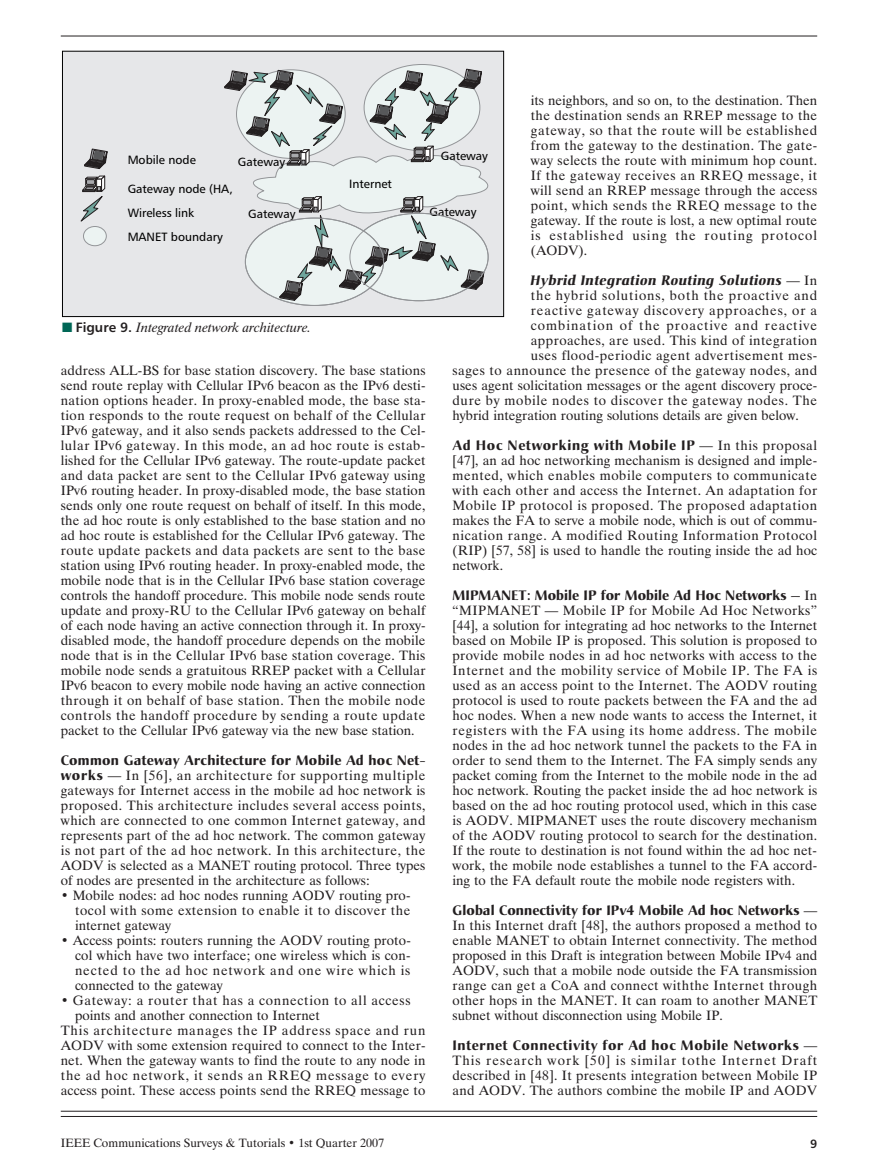
<style>
.page{position:relative;width:878px;height:1175px;background:#fff}
.page>*{position:absolute;margin:0;border:0;box-sizing:border-box;transform-origin:0 0}
.t1{font:13.5px/15px "Dutch 801 BT";letter-spacing:.015em;color:#231f20;text-align:justify}
.t2{font:13.5px "Dutch 801 BT";letter-spacing:.065em;color:#231f20}
.t3{font:700 13.5px "Christiana";letter-spacing:.02em;color:#231f20}
.t4{font:700 13.5px "Christiana";letter-spacing:.05em;color:#231f20}
.t5{font:13.5px "Dutch 801 BT";letter-spacing:.04em;color:#231f20}
.t6{font:13.5px "Dutch 801 BT";letter-spacing:.05em;color:#231f20}
.t7{font:13.5px "Dutch 801 BT";letter-spacing:.055em;color:#231f20}
.t8{font:13.5px "Dutch 801 BT";letter-spacing:.06em;color:#231f20}
.t9{font:700 13.5px "Christiana";color:#231f20}
.t10{font:13.5px "Dutch 801 BT";letter-spacing:.035em;color:#231f20}
.t11{font:13.5px "Dutch 801 BT";letter-spacing:.045em;color:#231f20}
.t12{font:italic 13.5px "Dutch 801 BT";color:#231f20}
.t13{font:italic 700 13.5px "Christiana";letter-spacing:.03em;color:#231f20}
.t14{font:13.5px "Dutch 801 BT";letter-spacing:.075em;color:#231f20}
.t15{font:12px/24px "Humanist 777 BT Roman B";color:#000}
.t16{font:12px "Dutch 801 BT";color:#231f20}
.t17{font:12px "Humanist 777 BT Bold B";color:#231f20}
.s1{font-family:"Dutch 801 BT";font-weight:400;font-style:normal}
.s2{font-family:"Dutch 801 BT";font-weight:400}
.s3{color:#006756}
.s4{font-family:"Humanist 777 BT Bold B";font-style:normal}
.s5{font-family:"Christiana";font-weight:700}
</style>
<div class="page">
<hr style="left:61px;top:36px;width:756px;height:1px;background:#231f20">
<hr style="left:61px;top:1116px;width:756px;height:1px;background:#231f20">
<hr style="left:61px;top:1110px;width:756px;height:1px;background:#231f20">
<div style="left:62px;top:51px;width:441px;height:265px;background:#e6e7e9"></div>
<svg style="left:224px;top:68px;width:265px;height:234px"></svg>
<svg style="left:80px;top:148px;width:28px;height:74px"></svg>
<div style="left:83px;top:226px;width:23px;height:20px;background:#ecf3f2;border-radius:50%"></div>
<div style="left:83px;top:226px;width:24px;height:20px;border:1px solid #939598;border-radius:50%"></div>
<div style="left:62px;top:51px;width:442px;height:266px;border:1px solid #000"></div>
<p class="t1" style="left:531px;top:94px;width:288px">its neighbors, and so on, to the destination. Then the destination sends an RREP message to the gateway, so that the route will be established from the gateway to the destination. The gate&shy;way selects the route with minimum hop count.<br>If the gateway receives an RREQ message, it will send an RREP message through the access point, which sends the RREQ message to the gateway. If the route is lost, a new optimal route is established using the routing protocol (AODV).</p>
<p class="t13" style="left:531px;top:275px;width:288px">Hybrid Integration Routing Solutions <span class="s1">— In</span></p>
<p class="t2" style="left:531px;top:290px;width:288px">the hybrid solutions, both the proactive and</p>
<p class="t2" style="left:531px;top:305px;width:288px">reactive gateway discovery approaches, or a</p>
<p class="t14" style="left:531px;top:320px;width:288px">combination of the proactive and reactive</p>
<p class="t10" style="left:531px;top:335px;width:288px">approaches, are used. This kind of integration</p>
<p class="t11" style="left:531px;top:350px;width:288px">uses flood-periodic agent advertisement mes-</p>
<p class="t5" style="left:452px;top:365px;width:366px">sages to announce the presence of the gateway nodes, and</p>
<p class="t1" style="left:452px;top:379px;width:366px">uses agent solicitation messages or the agent discovery proce-</p>
<p class="t6" style="left:452px;top:395px;width:366px">dure by mobile nodes to discover the gateway nodes. The</p>
<p class="t1" style="left:452px;top:409px;width:348px">hybrid integration routing solutions details are given below.</p>
<p class="t4" style="left:452px;top:440px;width:366px">Ad Hoc Networking with Mobile IP <span class="s2">— In this proposal</span></p>
<p class="t1" style="left:452px;top:454px;width:366px">[47], an ad hoc networking mechanism is designed and imple&shy;mented, which enables mobile computers to communicate with each other and access the Internet. An adaptation for Mobile IP protocol is proposed. The proposed adaptation makes the FA to serve a mobile node, which is out of commu&shy;nication range. A modified Routing Information Protocol (RIP) [57, 58] is used to handle the routing inside the ad hoc network.</p>
<p class="t9" style="left:452px;top:590px;width:366px">MIPMANET: Mobile IP for Mobile Ad Hoc Networks — <span class="s2">In</span></p>
<p class="t1" style="left:452px;top:604px;width:366px">“MIPMANET — Mobile IP for Mobile Ad Hoc Networks” [44], a solution for integrating ad hoc networks to the Internet based on Mobile IP is proposed. This solution is proposed to provide mobile nodes in ad hoc networks with access to the Internet and the mobility service of Mobile IP. The FA is used as an access point to the Internet. The AODV routing protocol is used to route packets between the FA and the ad hoc nodes. When a new node wants to access the Internet, it registers with the FA using its home address. The mobile nodes in the ad hoc network tunnel the packets to the FA in order to send them to the Internet. The FA simply sends any packet coming from the Internet to the mobile node in the ad hoc network. Routing the packet inside the ad hoc network is based on the ad hoc routing protocol used, which in this case is AODV. MIPMANET uses the route discovery mechanism of the AODV routing protocol to search for the destination.<br>If the route to destination is not found within the ad hoc net&shy;work, the mobile node establishes a tunnel to the FA accord&shy;ing to the FA default route the mobile node registers with.</p>
<p class="t3" style="left:452px;top:905px;width:366px">Global Connectivity for IPv4 Mobile Ad hoc Networks <span class="s2">—</span></p>
<p class="t1" style="left:452px;top:919px;width:366px">In this Internet draft [48], the authors proposed a method to enable MANET to obtain Internet connectivity. The method proposed in this Draft is integration between Mobile IPv4 and AODV, such that a mobile node outside the FA transmission range can get a CoA and connect withthe Internet through other hops in the MANET. It can roam to another MANET subnet without disconnection using Mobile IP.</p>
<p class="t4" style="left:452px;top:1040px;width:366px">Internet Connectivity for Ad hoc Mobile Networks <span class="s2">—</span></p>
<p class="t1" style="left:452px;top:1054px;width:366px">This research work [50] is similar tothe Internet Draft described in [48]. It presents integration between Mobile IP and AODV. The authors combine the mobile IP and AODV</p>
<p class="t15" style="left:441px;top:145px;width:49px">Gateway</p>
<p class="t15" style="left:128px;top:149px;width:70px">Mobile node</p>
<p class="t15" style="left:128px;top:178px;width:107px">Gateway node (HA,<br>Wireless link<br>MANET boundary</p>
<p class="t15" style="left:238px;top:151px;width:49px">Gateway</p>
<p class="t15" style="left:349px;top:173px;width:44px">Internet</p>
<p class="t15" style="left:248px;top:202px;width:49px">Gateway</p>
<p class="t15" style="left:429px;top:200px;width:49px">Gateway</p>
<p class="t12" style="left:62px;top:322px;width:250px"><span class="s3">■</span> <span class="s4">Figure 9.</span> Integrated network architecture.</p>
<p class="t1" style="left:61px;top:364px;width:366px">address ALL-BS for base station discovery. The base stations send route replay with Cellular IPv6 beacon as the IPv6 desti&shy;nation options header. In proxy-enabled mode, the base sta&shy;tion responds to the route request on behalf of the Cellular IPv6 gateway, and it also sends packets addressed to the Cel&shy;lular IPv6 gateway. In this mode, an ad hoc route is estab&shy;lished for the Cellular IPv6 gateway. The route-update packet and data packet are sent to the Cellular IPv6 gateway using IPv6 routing header. In proxy-disabled mode, the base station sends only one route request on behalf of itself. In this mode, the ad hoc route is only established to the base station and no ad hoc route is established for the Cellular IPv6 gateway. The route update packets and data packets are sent to the base station using IPv6 routing header. In proxy-enabled mode, the mobile node that is in the Cellular IPv6 base station coverage controls the handoff procedure. This mobile node sends route update and proxy-RU to the Cellular IPv6 gateway on behalf of each node having an active connection through it. In proxy&shy;disabled mode, the handoff procedure depends on the mobile node that is in the Cellular IPv6 base station coverage. This mobile node sends a gratuitous RREP packet with a Cellular IPv6 beacon to every mobile node having an active connection through it on behalf of base station. Then the mobile node controls the handoff procedure by sending a route update packet to the Cellular IPv6 gateway via the new base station.</p>
<p class="t3" style="left:61px;top:755px;width:366px">Common Gateway Architecture for Mobile Ad hoc Net-</p>
<p class="t1" style="left:61px;top:769px;width:366px"><span class="s5">works</span> — In [56], an architecture for supporting multiple gateways for Internet access in the mobile ad hoc network is proposed. This architecture includes several access points, which are connected to one common Internet gateway, and represents part of the ad hoc network. The common gateway is not part of the ad hoc network. In this architecture, the AODV is selected as a MANET routing protocol. Three types of nodes are presented in the architecture as follows:</p>
<p class="t1" style="left:75px;top:889px;width:337px;text-indent:-14px">• Mobile nodes: ad hoc nodes running AODV routing pro&shy;tocol with some extension to enable it to discover the internet gateway</p>
<p class="t1" style="left:75px;top:934px;width:337px;text-indent:-14px">• Access points: routers running the AODV routing proto&shy;col which have two interface; one wireless which is con&shy;nected to the ad hoc network and one wire which is connected to the gateway</p>
<p class="t7" style="left:61px;top:995px;width:351px">• Gateway: a router that has a connection to all access</p>
<p class="t1" style="left:75px;top:1009px;width:246px">points and another connection to Internet</p>
<p class="t2" style="left:61px;top:1025px;width:366px">This architecture manages the IP address space and run</p>
<p class="t1" style="left:61px;top:1039px;width:366px">AODV with some extension required to connect to the Inter-</p>
<p class="t1" style="left:61px;top:1054px;width:366px">net. When the gateway wants to find the route to any node in</p>
<p class="t8" style="left:61px;top:1070px;width:366px">the ad hoc network, it sends an RREQ message to every</p>
<p class="t1" style="left:61px;top:1084px;width:366px">access point. These access points send the RREQ message to</p>
<p class="t16" style="left:61px;top:1138px;width:325px">IEEE Communications Surveys &amp; Tutorials • 1st Quarter 2007</p>
<p class="t17" style="left:810px;top:1139px;width:9px">9</p>
</div>
